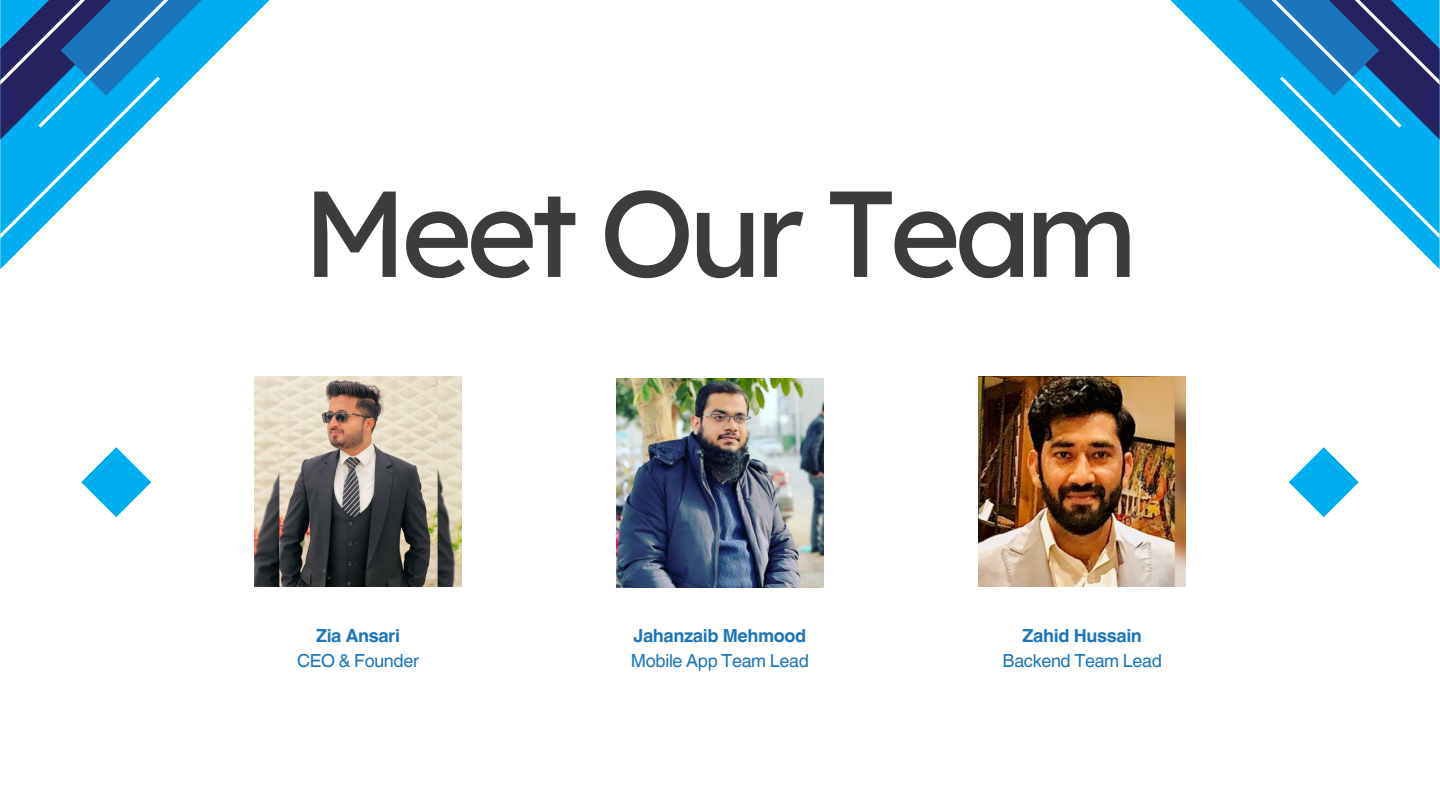
<style>
.page{position:relative;width:1440px;height:810px;background:#fff}
.page>*{position:absolute;margin:0;border:0;box-sizing:border-box;transform-origin:0 0}
.t1{font:122px "Lexend Deca";letter-spacing:-.055em;color:#3c3c3c}
.t2{font:18px "Helvetica World";letter-spacing:-.02em;color:#1b75bc}
.t3{font:700 18px "Helvetica World";letter-spacing:-.02em;color:#1b75bc}
</style>
<div class="page">
<img style="left:255px;top:377px;width:206px;height:209px">
<img style="left:617px;top:378px;width:206px;height:210px">
<img style="left:979px;top:377px;width:207px;height:209px">
<svg style="left:81px;top:447px;width:70px;height:70px"></svg>
<svg style="left:1289px;top:447px;width:70px;height:70px"></svg>
<svg style="left:0;top:0;width:270px;height:269px"></svg>
<svg style="left:0;top:0;width:202px;height:239px"></svg>
<svg style="left:1171px;top:0;width:269px;height:269px"></svg>
<svg style="left:1238px;top:0;width:202px;height:239px"></svg>
<p class="t1" style="left:302px;top:155px;width:837px">Meet Our Team</p>
<p class="t3" style="left:316px;top:621px;width:85px">Zia Ansari</p>
<h2 class="t2" style="left:297px;top:650px;width:123px">CEO &amp; Founder</h2>
<h2 class="t3" style="left:634px;top:621px;width:174px">Jahanzaib Mehmood</h2>
<p class="t2" style="left:631px;top:650px;width:179px">Mobile App Team Lead</p>
<p class="t3" style="left:1023px;top:621px;width:121px">Zahid Hussain</p>
<p class="t2" style="left:1003px;top:650px;width:161px">Backend Team Lead</p>
</div>
